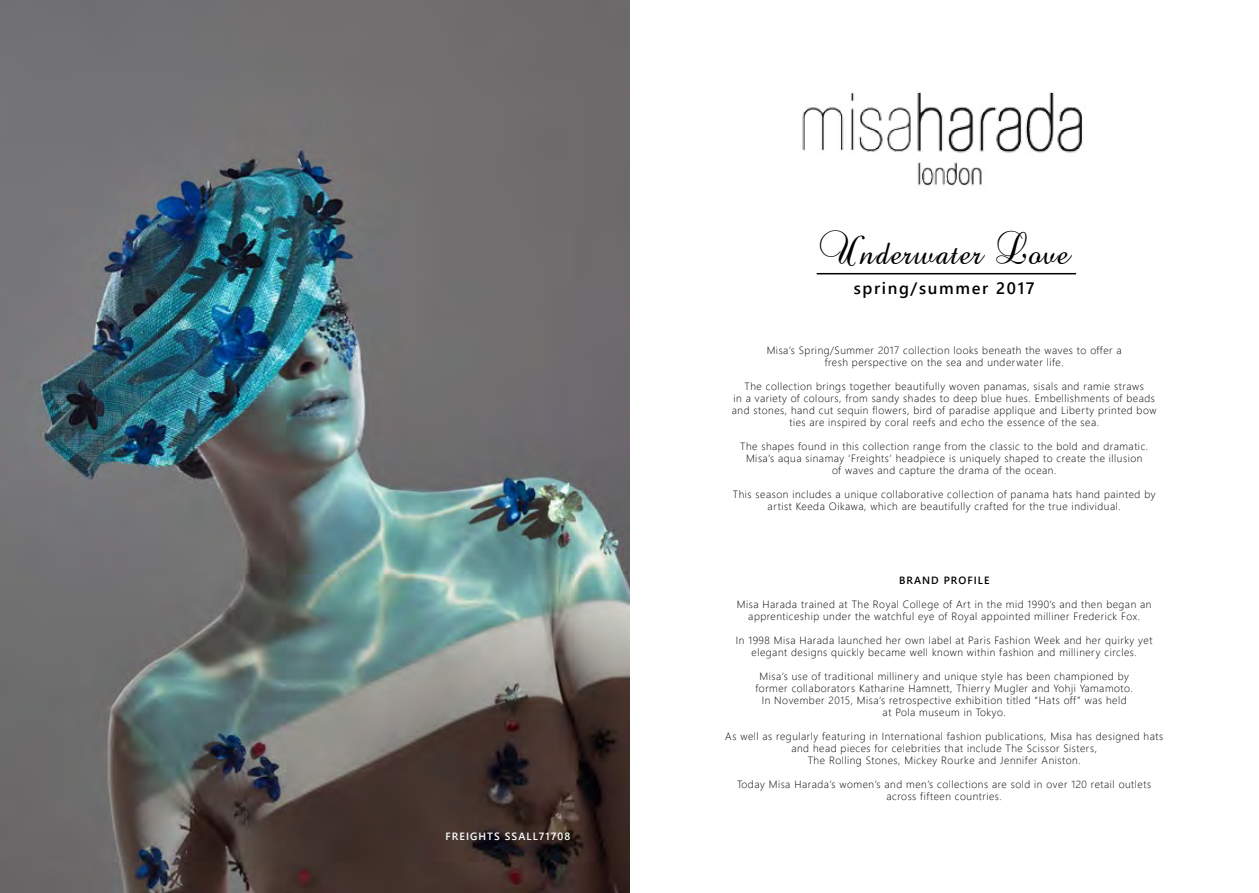
<style>
.page{position:relative;width:1259px;height:893px;background:#fff}
.page>*{position:absolute;margin:0;border:0;box-sizing:border-box;transform-origin:0 0}
.t1{font:21px "Baroque Script";letter-spacing:.1em;color:#000}
.t2{font:16.5px "Webly Sleek UI Semibold";letter-spacing:.1em;color:#000}
.t3{font:10.5px/12px "Webly Sleek UI Light";letter-spacing:.05em;color:#000;text-align:center}
.t4{font:10.5px "Webly Sleek UI Semibold";letter-spacing:.1em;color:#fff}
.t5{font:10.5px "Webly Sleek UI Semibold";letter-spacing:.1em;color:#000}
</style>
<div class="page">
<img style="left:0;top:0;width:629px;height:893px">
<img style="left:802px;top:91px;width:281px;height:95px">
<hr style="left:816px;top:273px;width:260px;height:1px;background:#000">
<p class="t4" style="left:446px;top:829px;width:126px">FREIGHTS SSALL71708</p>
<h1 class="t1" style="left:820px;top:244px;width:250px">Underwater Love</h1>
<h2 class="t2" style="left:853px;top:276px;width:183px">spring/summer 2017</h2>
<p class="t3" style="left:766px;top:344px;width:356px">Misa’s Spring/Summer 2017 collection looks beneath the waves to offer a fresh perspective on the sea and underwater life.</p>
<p class="t3" style="left:732px;top:380px;width:426px">The collection brings together beautifully woven panamas, sisals and ramie straws<br>in a variety of colours, from sandy shades to deep blue hues. Embellishments of beads and stones, hand cut sequin flowers, bird of paradise applique and Liberty printed bow ties are inspired by coral reefs and echo the essence of the sea.</p>
<p class="t3" style="left:740px;top:440px;width:409px">The shapes found in this collection range from the classic to the bold and dramatic.<br>Misa’s aqua sinamay ‘Freights’ headpiece is uniquely shaped to create the illusion of waves and capture the drama of the ocean.</p>
<p class="t3" style="left:733px;top:488px;width:424px">This season includes a unique collaborative collection of panama hats hand painted by artist Keeda Oikawa, which are beautifully crafted for the true individual.</p>
<p class="t5" style="left:899px;top:572px;width:92px">BRAND PROFILE</p>
<p class="t3" style="left:737px;top:597px;width:416px">Misa Harada trained at The Royal College of Art in the mid 1990’s and then began an apprenticeship under the watchful eye of Royal appointed milliner Frederick Fox.</p>
<p class="t3" style="left:736px;top:633px;width:418px">In 1998 Misa Harada launched her own label at Paris Fashion Week and her quirky yet elegant designs quickly became well known within fashion and millinery circles.</p>
<p class="t3" style="left:755px;top:669px;width:379px">Misa’s use of traditional millinery and unique style has been championed by former collaborators Katharine Hamnett, Thierry Mugler and Yohji Yamamoto.<br>In November 2015, Misa’s retrospective exhibition titled “Hats off” was held<br>at Pola museum in Tokyo.</p>
<p class="t3" style="left:725px;top:729px;width:439px">As well as regularly featuring in International fashion publications, Misa has designed hats and head pieces for celebrities that include The Scissor Sisters,<br>The Rolling Stones, Mickey Rourke and Jennifer Aniston.</p>
<p class="t3" style="left:737px;top:777px;width:415px">Today Misa Harada’s women’s and men’s collections are sold in over 120 retail outlets across fifteen countries.</p>
</div>
